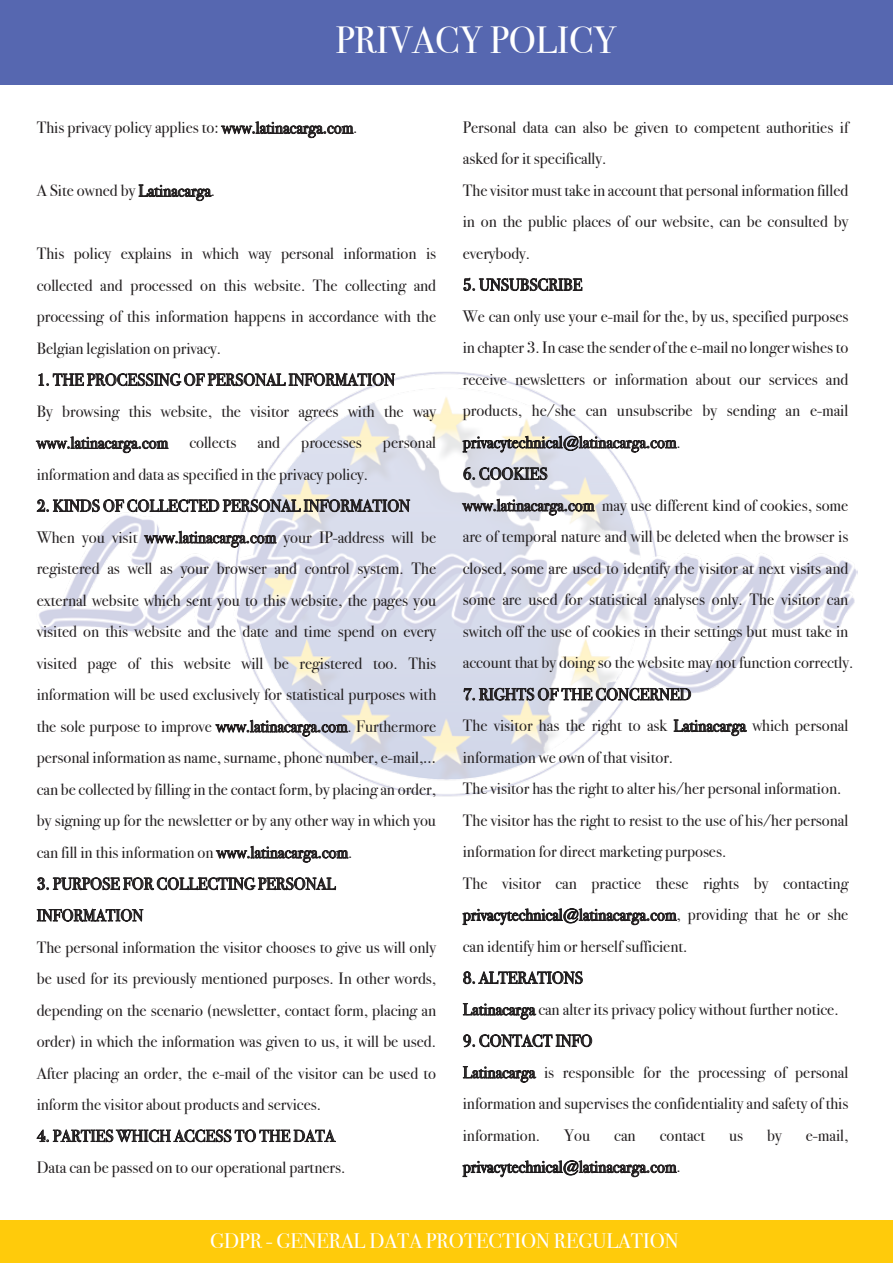
<style>
.page{position:relative;width:893px;height:1263px;background:#fff}
.page>*{position:absolute;margin:0;border:0;box-sizing:border-box;transform-origin:0 0}
.t1{font:37.8px "Bodoni Svty Two OSITCTT";color:#fff}
.t2{font:21px "Bodoni Svty Two OSITCTT";color:#fff}
.t3{font:16.5px/31.5px "Bodoni Svty Two ITCTT";color:#231f20}
</style>
<div class="page">
<img style="left:35px;top:372px;width:823px;height:425px">
<div style="left:0;top:1221px;width:893px;height:42px;background:#ffcb0b"></div>
<div style="left:0;top:0;width:893px;height:84px;background:#5667b0"></div>
<svg style="left:221px;top:121px;width:133px;height:18px"></svg>
<svg style="left:138px;top:184px;width:74px;height:17px"></svg>
<svg style="left:38px;top:372px;width:357px;height:25px"></svg>
<svg style="left:36px;top:436px;width:133px;height:18px"></svg>
<svg style="left:36px;top:490px;width:375px;height:33px"></svg>
<svg style="left:144px;top:530px;width:133px;height:18px"></svg>
<svg style="left:215px;top:719px;width:133px;height:18px"></svg>
<svg style="left:36px;top:845px;width:313px;height:77px"></svg>
<svg style="left:36px;top:1129px;width:300px;height:14px"></svg>
<svg style="left:463px;top:277px;width:120px;height:15px"></svg>
<svg style="left:462px;top:435px;width:215px;height:56px"></svg>
<svg style="left:462px;top:498px;width:133px;height:18px;background:#abaaab"></svg>
<svg style="left:463px;top:678px;width:228px;height:33px"></svg>
<svg style="left:673px;top:719px;width:74px;height:17px"></svg>
<svg style="left:462px;top:908px;width:215px;height:18px"></svg>
<svg style="left:463px;top:971px;width:120px;height:14px"></svg>
<svg style="left:462px;top:1003px;width:75px;height:17px"></svg>
<svg style="left:463px;top:1034px;width:129px;height:13px"></svg>
<svg style="left:462px;top:1066px;width:75px;height:17px"></svg>
<svg style="left:462px;top:1160px;width:215px;height:18px"></svg>
<h1 class="t1" style="left:335px;top:18px;width:283px">PRIVACY POLICY</h1>
<p class="t3" style="left:37px;top:110px;width:322px">This privacy policy applies to: www.latinacarga.com.</p>
<p class="t3" style="left:37px;top:173px;width:180px">A Site owned by Latinacarga.</p>
<p class="t3" style="left:37px;top:236px;width:401px;text-align:justify">This policy explains in which way personal information is collected and processed on this website. The collecting and processing of this information happens in accordance with the Belgian legislation on privacy.</p>
<p class="t3" style="left:37px;top:362px;width:401px">1. THE PROCESSING OF PERSONAL INFORMATION<br>By browsing this website, the visitor agrees with the way www.latinacarga.com</p>
<p class="t3" style="left:189px;top:425px;width:48px">collects</p>
<p class="t3" style="left:258px;top:425px;width:24px">and</p>
<p class="t3" style="left:301px;top:425px;width:62px">processes</p>
<p class="t3" style="left:383px;top:425px;width:55px">personal</p>
<p class="t3" style="left:37px;top:457px;width:333px">information and data as specified in the privacy policy.</p>
<p class="t3" style="left:37px;top:488px;width:401px">2. KINDS OF COLLECTED PERSONAL INFORMATION When you visit www.latinacarga.com your IP-address will be registered as well as your browser and control system. The external website which sent you to this website, the pages you visited on this website and the date and time spend on every visited page of this website will be registered too. This information will be used exclusively for statistical purposes with the sole purpose to improve www.latinacarga.com. Furthermore personal information as name, surname, phone number, e-mail,… can be collected by filling in the contact form, by placing an order, by signing up for the newsletter or by any other way in which you can fill in this information on www.latinacarga.com.</p>
<p class="t3" style="left:37px;top:866px;width:401px">3. PURPOSE FOR COLLECTING PERSONAL INFORMATION<br>The personal information the visitor chooses to give us will only be used for its previously mentioned purposes. In other words, depending on the scenario (newsletter, contact form, placing an order) in which the information was given to us, it will be used.<br>After placing an order, the e-mail of the visitor can be used to inform the visitor about products and services.</p>
<p class="t3" style="left:37px;top:1118px;width:310px">4. PARTIES WHICH ACCESS TO THE DATA<br>Data can be passed on to our operational partners.</p>
<p class="t3" style="left:463px;top:110px;width:387px">Personal data can also be given to competent authorities if asked for it specifically.<br>The visitor must take in account that personal information filled in on the public places of our website, can be consulted by everybody.</p>
<p class="t3" style="left:463px;top:267px;width:387px">5. UNSUBSCRIBE<br>We can only use your e-mail for the, by us, specified purposes in chapter 3. In case the sender of the e-mail no longer wishes to receive newsletters or information about our services and products, he/she can unsubscribe by sending an e-mail privacytechnical@latinacarga.com.</p>
<p class="t3" style="left:463px;top:456px;width:392px">6. COOKIES<br>www.latinacarga.com may use different kind of cookies, some are of temporal nature and will be deleted when the browser is closed, some are used to identify the visitor at next visits and some are used for statistical analyses only. The visitor can switch off the use of cookies in their settings but must take in account that by doing so the website may not function correctly.</p>
<p class="t3" style="left:463px;top:677px;width:387px">7. RIGHTS OF THE CONCERNED<br>The visitor has the right to ask Latinacarga which personal information we own of that visitor.<br>The visitor has the right to alter his/her personal information.<br>The visitor has the right to resist to the use of his/her personal information for direct marketing purposes.<br>The visitor can practice these rights by contacting privacytechnical@latinacarga.com, providing that he or she can identify him or herself sufficient.</p>
<p class="t3" style="left:463px;top:960px;width:377px">8. ALTERATIONS<br>Latinacarga can alter its privacy policy without further notice.</p>
<p class="t3" style="left:463px;top:1023px;width:387px">9. CONTACT INFO<br>Latinacarga is responsible for the processing of personal information and supervises the confidentiality and safety of this information.</p>
<p class="t3" style="left:564px;top:1118px;width:28px">You</p>
<p class="t3" style="left:614px;top:1118px;width:23px">can</p>
<p class="t3" style="left:660px;top:1118px;width:47px">contact</p>
<p class="t3" style="left:729px;top:1118px;width:16px">us</p>
<p class="t3" style="left:767px;top:1118px;width:16px">by</p>
<p class="t3" style="left:806px;top:1118px;width:44px">e-mail,</p>
<p class="t3" style="left:463px;top:1149px;width:219px">privacytechnical@latinacarga.com.</p>
<p class="t2" style="left:210px;top:1228px;width:470px">GDPR - GENERAL DATA PROTECTION REGULATION</p>
</div>
